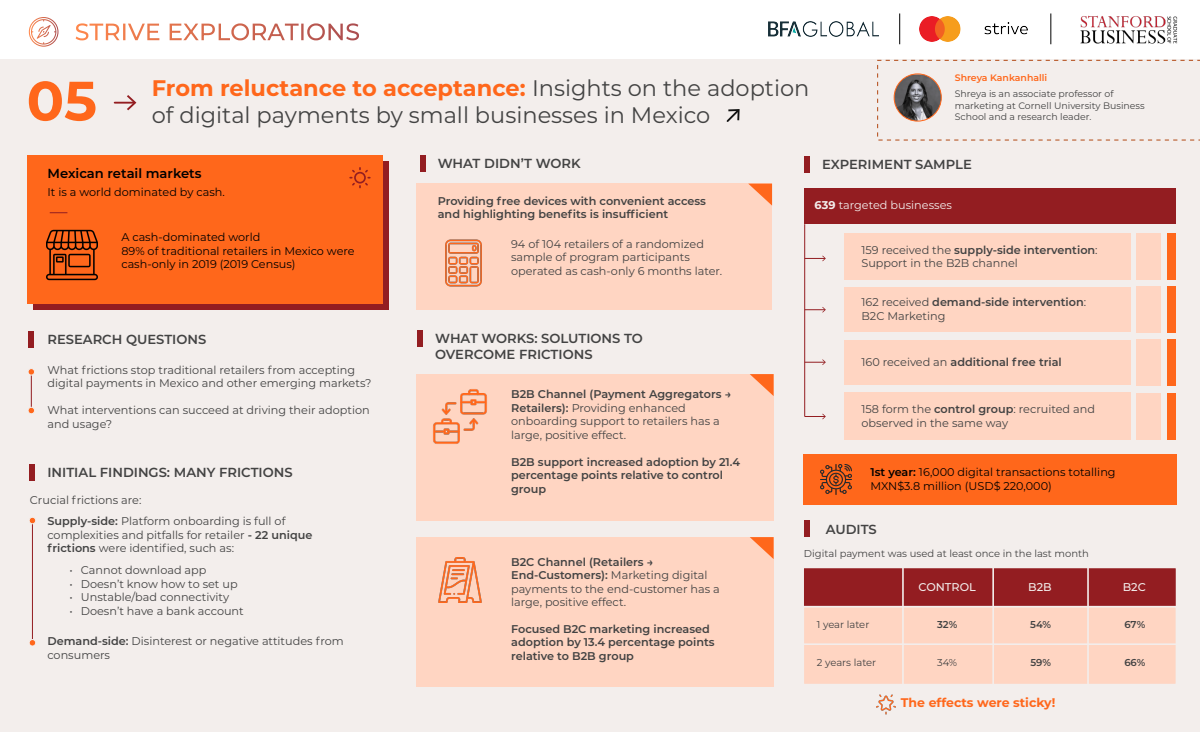
<style>
.page{position:relative;width:1200px;height:733px;background:#fff}
.page>*{position:absolute;margin:0;border:0;box-sizing:border-box;transform-origin:0 0}
.t1{font:700 55.19px "Montserrat";color:#ff671b}
.t2{font:22.5px/27px "Montserrat";color:#434343}
.t3{font:600 13.12px/15.8px "Montserrat";color:#434343}
.t4{font:600 13.12px "Montserrat";color:#000}
.t5{font:700 12.5px "Montserrat";color:#ff671b}
.t6{font:11.25px/13.5px "Montserrat";color:#434343}
.t7{font:600 11.25px/13.5px "Montserrat";color:#434343}
.t8{font:11.25px/13.5px "Montserrat";color:#000}
.t9{font:11.25px "Montserrat";color:#f3eeec}
.t10{font:500 11.25px "Montserrat";color:#f3eeec}
.t11{font:10px "Montserrat";color:#434343}
.t12{font:600 10px "Montserrat";color:#434343}
.t13{font:9.38px/11.2px "Montserrat";color:#434343}
.t14{font:600 9.38px "Montserrat";color:#ff671b}
.s1{font-weight:700;color:#ff671b}
.s2{font-weight:600}
.s3{font-weight:700}
.s4{font-weight:400}
</style>
<div class="page">
<div style="left:1px;top:59px;width:1199px;height:673px;background:#f3eeec"></div>
<div style="left:34px;top:161px;width:355px;height:148px;background:#931d21"></div>
<div style="left:27px;top:155px;width:356px;height:149px;background:#ff671b"></div>
<hr style="left:31px;top:372px;width:1px;height:38px;background:#931d21">
<svg style="left:115px;top:95px;width:21px;height:15px"></svg>
<img style="left:919px;top:16px;width:108px;height:26px">
<img style="left:769px;top:22px;width:109px;height:14px">
<hr style="left:899px;top:13px;width:1px;height:31px;background:#000">
<hr style="left:1051px;top:13px;width:1px;height:31px;background:#000">
<div style="left:420px;top:155px;width:5px;height:17px;background:#931d21"></div>
<div style="left:418px;top:330px;width:5px;height:16px;background:#931d21"></div>
<div style="left:805px;top:156px;width:5px;height:16px;background:#931d21"></div>
<div style="left:28px;top:331px;width:5px;height:16px;background:#931d21"></div>
<div style="left:30px;top:464px;width:5px;height:16px;background:#931d21"></div>
<div style="left:804px;top:520px;width:5px;height:17px;background:#931d21"></div>
<svg style="left:877px;top:60px;width:323px;height:80px"></svg>
<img style="left:894px;top:74px;width:47px;height:47px">
<div style="left:894px;top:73px;width:48px;height:48px;border:1px solid #ff671b;border-radius:50%"></div>
<svg style="left:29px;top:17px;width:30px;height:30px"></svg>
<svg style="left:726px;top:109px;width:14px;height:13px"></svg>
<div style="left:28px;top:368px;width:7px;height:7px;background:#ff671b;border-radius:50%"></div>
<div style="left:28px;top:368px;width:7px;height:7px;border:1px solid #f3eeec;border-radius:50%"></div>
<div style="left:28px;top:407px;width:7px;height:6px;background:#ff671b;border-radius:50%"></div>
<div style="left:28px;top:407px;width:7px;height:7px;border:1px solid #f3eeec;border-radius:50%"></div>
<hr style="left:32px;top:520px;width:1px;height:124px;background:#931d21">
<div style="left:29px;top:517px;width:7px;height:6px;background:#ff671b;border-radius:50%"></div>
<div style="left:29px;top:517px;width:7px;height:7px;border:1px solid #f3eeec;border-radius:50%"></div>
<div style="left:29px;top:639px;width:7px;height:7px;background:#ff671b;border-radius:50%"></div>
<div style="left:29px;top:639px;width:7px;height:7px;border:1px solid #f3eeec;border-radius:50%"></div>
<img style="left:1080px;top:15px;width:98px;height:29px">
<img style="left:46px;top:229px;width:51px;height:51px">
<div style="left:417px;top:183px;width:355px;height:126px;background:#ffd5c2"></div>
<img style="left:445px;top:239px;width:37px;height:48px">
<svg style="left:748px;top:183px;width:24px;height:22px"></svg>
<div style="left:803px;top:454px;width:374px;height:50px;background:#ff671b"></div>
<div style="left:805px;top:189px;width:371px;height:35px;background:#931d21"></div>
<div style="left:844px;top:234px;width:287px;height:46px;background:#ffd5c2"></div>
<div style="left:1137px;top:234px;width:24px;height:46px;background:#ffd5c2"></div>
<div style="left:1167px;top:234px;width:9px;height:46px;background:#ff671b"></div>
<div style="left:1137px;top:286px;width:24px;height:47px;background:#ffd5c2"></div>
<div style="left:1167px;top:286px;width:9px;height:47px;background:#ff671b"></div>
<div style="left:1137px;top:339px;width:24px;height:46px;background:#ffd5c2"></div>
<div style="left:1167px;top:339px;width:9px;height:46px;background:#ff671b"></div>
<div style="left:1137px;top:393px;width:24px;height:46px;background:#ffd5c2"></div>
<div style="left:1167px;top:393px;width:9px;height:46px;background:#ff671b"></div>
<div style="left:844px;top:287px;width:287px;height:45px;background:#ffd5c2"></div>
<div style="left:844px;top:340px;width:287px;height:44px;background:#ffd5c2"></div>
<div style="left:844px;top:393px;width:287px;height:47px;background:#ffd5c2"></div>
<div style="left:417px;top:374px;width:357px;height:146px;background:#ffd5c2"></div>
<div style="left:417px;top:537px;width:357px;height:149px;background:#ffd5c2"></div>
<img style="left:433px;top:389px;width:54px;height:55px">
<img style="left:438px;top:557px;width:44px;height:45px">
<svg style="left:750px;top:537px;width:24px;height:22px"></svg>
<svg style="left:750px;top:374px;width:24px;height:22px"></svg>
<div style="left:803px;top:566px;width:374px;height:41px;background:#931d21;border:1px solid #f3eeec"></div>
<div style="left:802px;top:605px;width:375px;height:80px;background:#ffd5c2;border:2px solid #f3eeec"></div>
<hr style="left:803px;top:643px;width:373px;height:2px;background:#f3eeec">
<hr style="left:992px;top:567px;width:2px;height:117px;background:#f3eeec">
<hr style="left:1087px;top:567px;width:2px;height:117px;background:#f3eeec">
<hr style="left:902px;top:567px;width:2px;height:117px;background:#f3eeec">
<hr style="left:804px;top:224px;width:1px;height:192px;background:#931d21">
<svg style="left:805px;top:255px;width:21px;height:6px"></svg>
<svg style="left:805px;top:307px;width:21px;height:5px"></svg>
<svg style="left:805px;top:359px;width:21px;height:6px"></svg>
<svg style="left:805px;top:413px;width:21px;height:6px"></svg>
<img style="left:876px;top:694px;width:20px;height:20px">
<img style="left:820px;top:464px;width:32px;height:31px">
<svg style="left:50px;top:212px;width:17px;height:1px"></svg>
<svg style="left:350px;top:168px;width:20px;height:19px"></svg>
<div style="left:354px;top:172px;width:12px;height:11px;border:2px solid #931d21;border-radius:50%"></div>
<svg style="left:203px;top:23px;width:156px;height:17px"></svg>
<h1 class="t1" style="left:27px;top:61px;width:72px">05</h1>
<h2 class="t2" style="left:152px;top:73px;width:659px"><span class="s1">From reluctance to acceptance:</span> Insights on the adoption of digital payments by small businesses in Mexico</h2>
<p class="t4" style="left:48px;top:164px;width:156px">Mexican retail markets</p>
<p class="t3" style="left:438px;top:155px;width:144px">WHAT DIDN’T WORK</p>
<p class="t14" style="left:955px;top:71px;width:94px">Shreya Kankanhalli</p>
<p class="t13" style="left:955px;top:88px;width:191px">Shreya is an associate professor of marketing at Cornell University Business<br>School and a research leader.</p>
<p class="t3" style="left:822px;top:156px;width:151px">EXPERIMENT SAMPLE</p>
<p class="t8" style="left:48px;top:184px;width:179px">It is a world dominated by cash.</p>
<p class="t8" style="left:121px;top:230px;width:235px">A cash-dominated world<br>89% of traditional retailers in Mexico were cash-only in 2019 (2019 Census)</p>
<p class="t3" style="left:47px;top:331px;width:161px">RESEARCH QUESTIONS</p>
<p class="t6" style="left:47px;top:362px;width:326px">What frictions stop traditional retailers from accepting digital payments in Mexico and other emerging markets?</p>
<p class="t6" style="left:47px;top:403px;width:324px">What interventions can succeed at driving their adoption and usage?</p>
<p class="t3" style="left:47px;top:464px;width:247px">INITIAL FINDINGS: MANY FRICTIONS</p>
<p class="t6" style="left:30px;top:493px;width:113px">Crucial frictions are:</p>
<p class="t6" style="left:47px;top:514px;width:266px"><span class="s2">Supply-side:</span> Platform onboarding is full of complexities and pitfalls for retailer <span class="s2">- 22 unique frictions</span> were identified, such as:</p>
<p class="t6" style="left:70px;top:563px;width:138px">• Cannot download app</p>
<p class="t6" style="left:70px;top:576px;width:170px">• Doesn’t know how to set up</p>
<p class="t6" style="left:70px;top:590px;width:161px">• Unstable/bad connectivity</p>
<p class="t6" style="left:70px;top:603px;width:176px">• Doesn’t have a bank account</p>
<p class="t6" style="left:47px;top:633px;width:298px"><span class="s2">Demand-side:</span> Disinterest or negative attitudes from consumers</p>
<p class="t7" style="left:438px;top:193px;width:270px">Providing free devices with convenient access and highlighting benefits is insufficient</p>
<p class="t6" style="left:511px;top:237px;width:213px">94 of 104 retailers of a randomized sample of program participants operated as cash-only 6 months later.</p>
<p class="t3" style="left:435px;top:330px;width:209px">WHAT WORKS: SOLUTIONS TO<br>OVERCOME FRICTIONS</p>
<p class="t6" style="left:511px;top:387px;width:222px"><span class="s2">B2B Channel (Payment Aggregators →<br>Retailers):</span> Providing enhanced onboarding support to retailers has a large, positive effect.</p>
<p class="t7" style="left:511px;top:454px;width:231px">B2B support increased adoption by 21.4 percentage points relative to control group</p>
<p class="t6" style="left:511px;top:554px;width:210px"><span class="s2">B2C Channel (Retailers →<br>End-Customers):</span> Marketing digital payments to the end-customer has a large, positive effect.</p>
<p class="t7" style="left:511px;top:621px;width:205px">Focused B2C marketing increased adoption by 13.4 percentage points relative to B2B group</p>
<p class="t9" style="left:815px;top:197px;width:139px"><span class="s3">639</span> targeted businesses</p>
<p class="t6" style="left:862px;top:242px;width:238px">159 received the <span class="s2">supply-side intervention</span>:<br>Support in the B2B channel</p>
<p class="t6" style="left:862px;top:295px;width:226px">162 received <span class="s2">demand-side intervention</span>:<br>B2C Marketing</p>
<p class="t7" style="left:862px;top:354px;width:202px"><span class="s4">160 received an</span> additional free trial</p>
<p class="t6" style="left:862px;top:402px;width:235px">158 form the <span class="s2">control group</span>: recruited and observed in the same way</p>
<p class="t8" style="left:870px;top:465px;width:247px"><span class="s2">1st year:</span> 16,000 digital transactions totalling<br>MXN$3.8 million (USD$ 220,000)</p>
<p class="t3" style="left:826px;top:520px;width:53px">AUDITS</p>
<p class="t11" style="left:804px;top:546px;width:287px">Digital payment was used at least once in the last month</p>
<p class="t10" style="left:918px;top:579px;width:59px">CONTROL</p>
<p class="t10" style="left:1028px;top:579px;width:25px">B2B</p>
<p class="t10" style="left:1123px;top:579px;width:25px">B2C</p>
<p class="t11" style="left:817px;top:618px;width:54px">1 year later</p>
<p class="t12" style="left:937px;top:617px;width:22px">32%</p>
<p class="t12" style="left:1030px;top:617px;width:22px">54%</p>
<p class="t12" style="left:1124px;top:617px;width:22px">67%</p>
<p class="t11" style="left:817px;top:655px;width:61px">2 years later</p>
<p class="t11" style="left:937px;top:655px;width:22px">34%</p>
<p class="t12" style="left:1030px;top:655px;width:22px">59%</p>
<p class="t12" style="left:1124px;top:655px;width:22px">66%</p>
<p class="t5" style="left:901px;top:694px;width:156px">The effects were sticky!</p>
</div>
